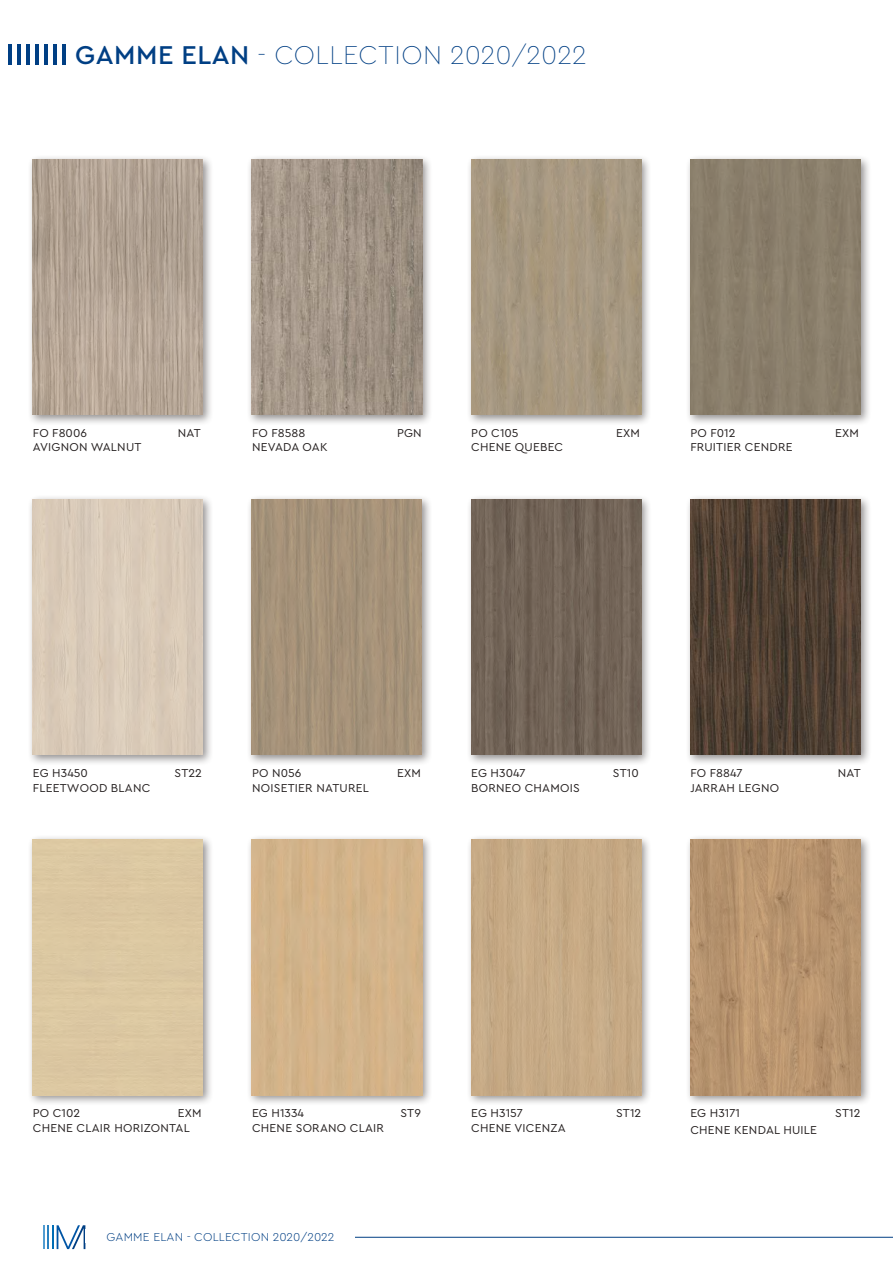
<style>
.page{position:relative;width:893px;height:1263px;background:#fff}
.page>*{position:absolute;margin:0;border:0;box-sizing:border-box;transform-origin:0 0}
.t1{font:100 27px "Cera PRO";letter-spacing:.015em;color:#003f84}
.t2{font:12px/14.4px "Cera PRO";letter-spacing:.02em;color:#241f1f}
.t3{font:300 12px "Cera PRO";letter-spacing:.01em;color:#003f84}
.s1{font-weight:500}
</style>
<div class="page">
<hr style="left:184px;top:1237px;width:709px;height:1px;background:#003f84">
<hr style="left:43px;top:1225px;width:2px;height:24px;background:#539dd1">
<hr style="left:47px;top:1225px;width:2px;height:24px;background:#2981c0">
<hr style="left:52px;top:1225px;width:2px;height:24px;background:#006db5">
<svg style="left:57px;top:1225px;width:28px;height:24px"></svg>
<div style="left:86px;top:1230px;width:269px;height:13px;background:#fff"></div>
<hr style="left:8px;top:44px;width:4px;height:21px;background:#003f84">
<hr style="left:17px;top:44px;width:4px;height:21px;background:#003f84">
<hr style="left:26px;top:44px;width:4px;height:21px;background:#003f84">
<hr style="left:35px;top:44px;width:4px;height:21px;background:#003f84">
<hr style="left:44px;top:44px;width:4px;height:21px;background:#003f84">
<hr style="left:53px;top:44px;width:4px;height:21px;background:#003f84">
<hr style="left:62px;top:44px;width:4px;height:21px;background:#003f84">
<div style="left:28px;top:494px;width:186px;height:272px;background:#241f1f;opacity:.5"></div>
<div style="left:33px;top:500px;width:170px;height:255px;background:#dacab8"></div>
<div style="left:28px;top:835px;width:186px;height:271px;background:#241f1f;opacity:.5"></div>
<div style="left:33px;top:840px;width:170px;height:255px;background:#dcc8a2"></div>
<div style="left:247px;top:835px;width:186px;height:271px;background:#241f1f;opacity:.5"></div>
<div style="left:252px;top:840px;width:170px;height:255px;background:#d3b48a"></div>
<div style="left:466px;top:835px;width:186px;height:271px;background:#241f1f;opacity:.5"></div>
<div style="left:471px;top:840px;width:170px;height:255px;background:#c6aa86"></div>
<div style="left:685px;top:835px;width:186px;height:271px;background:#241f1f;opacity:.5"></div>
<img style="left:690px;top:840px;width:170px;height:255px">
<div style="left:247px;top:494px;width:186px;height:272px;background:#241f1f;opacity:.5"></div>
<img style="left:252px;top:500px;width:170px;height:255px">
<div style="left:466px;top:154px;width:186px;height:272px;background:#241f1f;opacity:.5"></div>
<img style="left:471px;top:159px;width:170px;height:256px">
<div style="left:685px;top:154px;width:186px;height:272px;background:#241f1f;opacity:.5"></div>
<div style="left:690px;top:159px;width:170px;height:256px;background:#8a7f6b"></div>
<div style="left:28px;top:154px;width:186px;height:272px;background:#241f1f;opacity:.5"></div>
<img style="left:33px;top:159px;width:170px;height:256px">
<div style="left:247px;top:154px;width:186px;height:272px;background:#241f1f;opacity:.5"></div>
<img style="left:252px;top:159px;width:170px;height:256px">
<div style="left:466px;top:494px;width:186px;height:272px;background:#241f1f;opacity:.5"></div>
<img style="left:471px;top:500px;width:170px;height:255px">
<div style="left:685px;top:494px;width:186px;height:272px;background:#241f1f;opacity:.5"></div>
<img style="left:690px;top:500px;width:170px;height:255px">
<h1 class="t1" style="left:75px;top:37px;width:513px"><span class="s1">GAMME ELAN</span> - COLLECTION 2020/2022</h1>
<p class="t2" style="left:33px;top:425px;width:56px">FO F8006</p>
<p class="t2" style="left:178px;top:425px;width:25px">NAT</p>
<p class="t2" style="left:33px;top:440px;width:110px">AVIGNON WALNUT</p>
<p class="t2" style="left:252px;top:425px;width:55px">FO F8588</p>
<p class="t2" style="left:397px;top:425px;width:26px">PGN</p>
<p class="t2" style="left:252px;top:440px;width:9px">NEVADA</p>
<p class="t2" style="left:303px;top:440px;width:27px">OAK</p>
<p class="t2" style="left:471px;top:425px;width:49px">PO C105</p>
<p class="t2" style="left:616px;top:425px;width:25px">EXM</p>
<p class="t2" style="left:471px;top:440px;width:93px">CHENE QUEBEC</p>
<p class="t2" style="left:690px;top:425px;width:47px">PO F012</p>
<p class="t2" style="left:835px;top:425px;width:25px">EXM</p>
<p class="t2" style="left:690px;top:440px;width:102px">FRUITIER CENDRE</p>
<p class="t2" style="left:33px;top:765px;width:57px">EG H3450</p>
<p class="t2" style="left:174px;top:765px;width:29px">ST22</p>
<p class="t2" style="left:33px;top:780px;width:119px">FLEETWOOD BLANC</p>
<p class="t2" style="left:252px;top:765px;width:51px">PO N056</p>
<p class="t2" style="left:397px;top:765px;width:25px">EXM</p>
<p class="t2" style="left:252px;top:780px;width:118px">NOISETIER NATUREL</p>
<p class="t2" style="left:471px;top:765px;width:56px">EG H3047</p>
<p class="t2" style="left:613px;top:765px;width:27px">ST10</p>
<p class="t2" style="left:471px;top:780px;width:110px">BORNEO CHAMOIS</p>
<p class="t2" style="left:690px;top:765px;width:54px">FO F8847</p>
<p class="t2" style="left:838px;top:765px;width:25px">NAT</p>
<p class="t2" style="left:690px;top:780px;width:90px">JARRAH LEGNO</p>
<p class="t2" style="left:33px;top:1106px;width:170px;text-indent:145px">EXM<br>CHENE CLAIR HORIZONTAL</p>
<p class="t2" style="left:33px;top:1106px;width:49px">PO C102</p>
<p class="t2" style="left:252px;top:1106px;width:54px">EG H1334</p>
<p class="t2" style="left:400px;top:1106px;width:22px">ST9</p>
<p class="t2" style="left:252px;top:1120px;width:134px">CHENE SORANO CLAIR</p>
<p class="t2" style="left:471px;top:1106px;width:53px">EG H3157</p>
<p class="t2" style="left:616px;top:1106px;width:27px">ST12</p>
<p class="t2" style="left:471px;top:1120px;width:96px">CHENE VICENZA</p>
<p class="t2" style="left:690px;top:1106px;width:51px">EG H3171</p>
<p class="t2" style="left:835px;top:1106px;width:27px">ST12</p>
<p class="t2" style="left:690px;top:1122px;width:128px">CHENE KENDAL HUILE</p>
<p class="t3" style="left:106px;top:1229px;width:105px">GAMME ELAN - COLL</p>
<p class="t3" style="left:225px;top:1229px;width:24px">ECTION</p>
<p class="t3" style="left:273px;top:1229px;width:63px">2020/2022</p>
</div>
